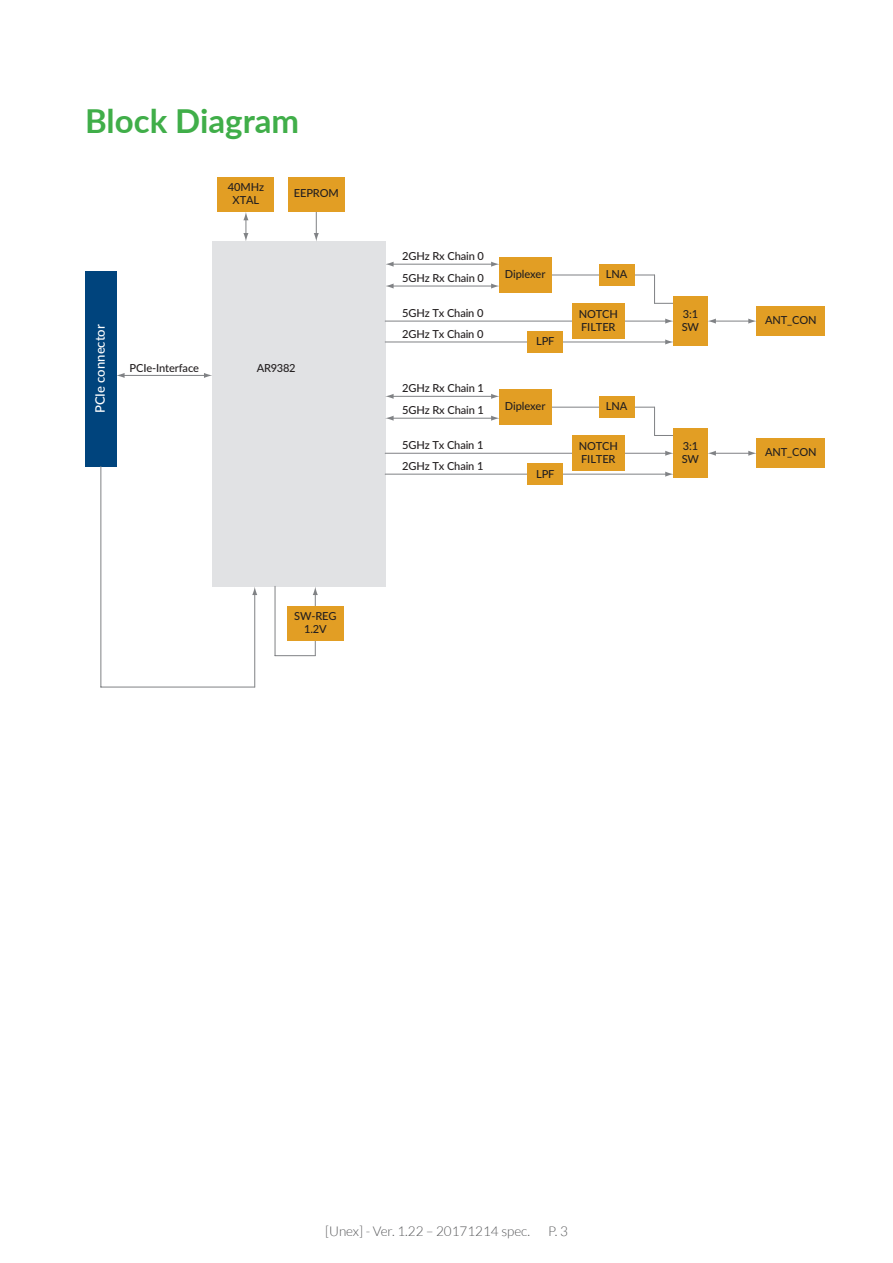
<style>
.page{position:relative;width:893px;height:1263px;background:#fff}
.page>*{position:absolute;margin:0;border:0;box-sizing:border-box;transform-origin:0 0}
.t1{font:700 33px "Lato";color:#40ae49}
.t2{font:300 13.5px "Lato";color:#57585a}
.t3{font:500 13.05px "Lato";color:#fff}
.t4{font:500 11.1px/13.2px "Lato";letter-spacing:-.01em;color:#231f20}
</style>
<div class="page">
<hr style="left:392px;top:264px;width:101px;height:1px;background:#808285">
<svg style="left:385px;top:262px;width:9px;height:5px"></svg>
<svg style="left:491px;top:262px;width:8px;height:5px"></svg>
<hr style="left:551px;top:274px;width:103px;height:1px;background:#808285">
<hr style="left:392px;top:285px;width:101px;height:2px;background:#808285">
<svg style="left:385px;top:283px;width:9px;height:6px"></svg>
<svg style="left:491px;top:283px;width:8px;height:6px"></svg>
<svg style="left:243px;top:212px;width:5px;height:29px"></svg>
<div style="left:499px;top:257px;width:52px;height:36px;background:#e29e24"></div>
<div style="left:218px;top:177px;width:56px;height:34px;background:#e29e24"></div>
<hr style="left:123px;top:375px;width:83px;height:1px;background:#808285">
<svg style="left:204px;top:373px;width:8px;height:5px"></svg>
<svg style="left:117px;top:373px;width:8px;height:5px"></svg>
<div style="left:212px;top:241px;width:173px;height:345px;background:#e1e2e4"></div>
<div style="left:85px;top:271px;width:32px;height:195px;background:#00447d"></div>
<svg style="left:315px;top:641px;width:1px;height:15px"></svg>
<svg style="left:313px;top:586px;width:5px;height:20px"></svg>
<hr style="left:254px;top:593px;width:1px;height:94px;background:#808285">
<svg style="left:252px;top:586px;width:5px;height:9px"></svg>
<svg style="left:314px;top:211px;width:5px;height:30px"></svg>
<div style="left:288px;top:177px;width:57px;height:34px;background:#e29e24"></div>
<div style="left:673px;top:297px;width:34px;height:49px;background:#e29e24"></div>
<div style="left:757px;top:306px;width:68px;height:29px;background:#e29e24"></div>
<hr style="left:385px;top:321px;width:187px;height:1px;background:#808285">
<hr style="left:385px;top:341px;width:282px;height:1px;background:#808285">
<svg style="left:665px;top:339px;width:8px;height:5px"></svg>
<hr style="left:625px;top:321px;width:42px;height:1px;background:#808285">
<svg style="left:665px;top:319px;width:8px;height:5px"></svg>
<hr style="left:714px;top:321px;width:36px;height:1px;background:#808285">
<svg style="left:707px;top:319px;width:9px;height:5px"></svg>
<svg style="left:748px;top:319px;width:9px;height:5px"></svg>
<div style="left:572px;top:303px;width:53px;height:36px;background:#e29e24"></div>
<div style="left:599px;top:264px;width:35px;height:22px;background:#e29e24"></div>
<div style="left:527px;top:331px;width:36px;height:22px;background:#e29e24"></div>
<svg style="left:654px;top:275px;width:20px;height:29px"></svg>
<hr style="left:392px;top:396px;width:101px;height:1px;background:#808285">
<svg style="left:385px;top:394px;width:9px;height:5px"></svg>
<svg style="left:491px;top:394px;width:8px;height:5px"></svg>
<hr style="left:551px;top:407px;width:103px;height:1px;background:#808285">
<hr style="left:392px;top:418px;width:101px;height:1px;background:#808285">
<svg style="left:385px;top:416px;width:9px;height:5px"></svg>
<svg style="left:491px;top:416px;width:8px;height:5px"></svg>
<div style="left:499px;top:389px;width:52px;height:36px;background:#e29e24"></div>
<div style="left:673px;top:429px;width:34px;height:49px;background:#e29e24"></div>
<div style="left:757px;top:438px;width:68px;height:29px;background:#e29e24"></div>
<hr style="left:385px;top:453px;width:187px;height:1px;background:#808285">
<hr style="left:385px;top:474px;width:282px;height:1px;background:#808285">
<svg style="left:665px;top:472px;width:8px;height:5px"></svg>
<hr style="left:625px;top:453px;width:42px;height:1px;background:#808285">
<svg style="left:665px;top:451px;width:8px;height:5px"></svg>
<hr style="left:714px;top:453px;width:36px;height:1px;background:#808285">
<svg style="left:707px;top:451px;width:9px;height:5px"></svg>
<svg style="left:748px;top:451px;width:9px;height:5px"></svg>
<div style="left:572px;top:435px;width:53px;height:36px;background:#e29e24"></div>
<div style="left:599px;top:397px;width:35px;height:21px;background:#e29e24"></div>
<div style="left:527px;top:464px;width:36px;height:21px;background:#e29e24"></div>
<svg style="left:654px;top:407px;width:20px;height:29px"></svg>
<div style="left:287px;top:606px;width:57px;height:35px;background:#e29e24"></div>
<hr style="left:275px;top:655px;width:40px;height:1px;background:#808285">
<hr style="left:275px;top:586px;width:1px;height:70px;background:#808285">
<hr style="left:101px;top:686px;width:154px;height:1px;background:#808285">
<hr style="left:100px;top:466px;width:1px;height:221px;background:#808285">
<h1 class="t1" style="left:85px;top:97px;width:215px">Block Diagram</h1>
<p class="t4" style="left:228px;top:180px;width:38px;text-align:center">40MHz<br>XTAL</p>
<p class="t4" style="left:294px;top:186px;width:47px">EEPROM</p>
<p class="t3" style="left:91px;top:413px;width:90px;rotate:-90deg">PCIe connector</p>
<p class="t4" style="left:130px;top:360px;width:71px">PCIe-Interface</p>
<p class="t4" style="left:257px;top:361px;width:40px">AR9382</p>
<p class="t4" style="left:294px;top:609px;width:44px;text-align:center">SW-REG<br>1.2V</p>
<p class="t4" style="left:402px;top:244px;width:83px;line-height:22.2px">2GHz Rx Chain 0<br>5GHz Rx Chain 0</p>
<p class="t4" style="left:505px;top:267px;width:42px">Diplexer</p>
<p class="t4" style="left:606px;top:267px;width:23px">LNA</p>
<p class="t4" style="left:402px;top:302px;width:83px;line-height:21.1px">5GHz Tx Chain 0<br>2GHz Tx Chain 0</p>
<p class="t4" style="left:579px;top:307px;width:41px">NOTCH<br>FILTER</p>
<p class="t4" style="left:536px;top:334px;width:20px">LPF</p>
<p class="t4" style="left:402px;top:377px;width:83px;line-height:22.2px">2GHz Rx Chain 1<br>5GHz Rx Chain 1</p>
<p class="t4" style="left:505px;top:399px;width:42px">Diplexer</p>
<p class="t4" style="left:606px;top:399px;width:23px">LNA</p>
<p class="t4" style="left:402px;top:434px;width:83px;line-height:21.1px">5GHz Tx Chain 1<br>2GHz Tx Chain 1</p>
<p class="t4" style="left:579px;top:439px;width:41px">NOTCH<br>FILTER</p>
<p class="t4" style="left:536px;top:466px;width:20px">LPF</p>
<p class="t4" style="left:682px;top:307px;width:19px">3:1<br>SW</p>
<p class="t4" style="left:765px;top:313px;width:53px">ANT_CON</p>
<p class="t4" style="left:682px;top:439px;width:19px">3:1<br>SW</p>
<p class="t4" style="left:765px;top:445px;width:53px">ANT_CON</p>
<p class="t2" style="left:325px;top:1223px;width:206px">[Unex] - Ver. 1.22 – 20171214 spec.</p>
<p class="t2" style="left:548px;top:1223px;width:21px">P. 3</p>
</div>
